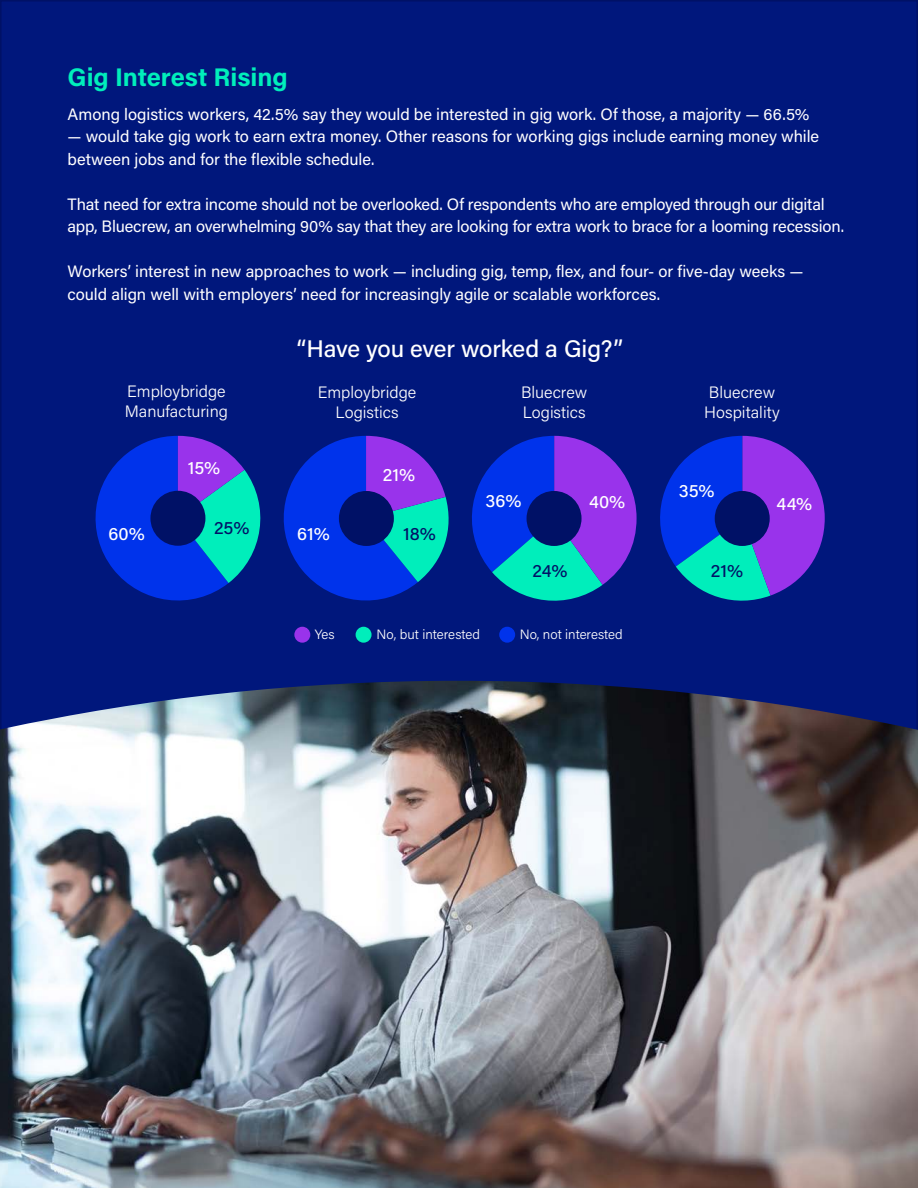
<style>
.page{position:relative;width:918px;height:1188px;background:#fff}
.page>*{position:absolute;margin:0;border:0;box-sizing:border-box;transform-origin:0 0}
.Subhead{font:700 25.5px "Acumin Pro";letter-spacing:-.005em;color:#0eb}
.t1{font:500 24px "Acumin Pro";letter-spacing:-.01em;color:#fff}
.t2{font:500 18px "Acumin Pro";letter-spacing:.005em;color:#fff}
.t3{font:500 18px "Acumin Pro";letter-spacing:-.005em;color:#016}
.Body_copy{font:16.5px/22.5px "Acumin Pro";letter-spacing:-.005em;color:#fff}
.t4{font:300 16.5px/19.8px "Acumin Pro";color:#fff}
.t5{font:300 13.5px "Acumin Pro";color:#fff}
</style>
<div class="page">
<div style="left:1px;top:1px;width:916px;height:822px;background:#00177c"></div>
<img style="left:0;top:681px;width:918px;height:507px">
<svg style="left:95px;top:436px;width:354px;height:165px"></svg>
<svg style="left:472px;top:436px;width:165px;height:165px"></svg>
<svg style="left:660px;top:436px;width:165px;height:165px"></svg>
<div style="left:294px;top:627px;width:16px;height:16px;background:#9933eb;border-radius:50%"></div>
<div style="left:356px;top:627px;width:16px;height:16px;background:#0eb;border-radius:50%"></div>
<div style="left:499px;top:627px;width:16px;height:16px;background:#0033eb;border-radius:50%"></div>
<div style="left:150px;top:491px;width:55px;height:55px;background:#016;border-radius:50%"></div>
<div style="left:339px;top:491px;width:55px;height:55px;background:#016;border-radius:50%"></div>
<div style="left:527px;top:491px;width:55px;height:55px;background:#016;border-radius:50%"></div>
<div style="left:715px;top:491px;width:55px;height:55px;background:#016;border-radius:50%"></div>
<p class="Subhead" style="left:68px;top:59px;width:222px">Gig Interest Rising</p>
<p class="Body_copy" style="left:68px;top:102px;width:743px">Among logistics workers, 42.5% say they would be interested in gig work. Of those, a majority — 66.5%</p>
<p class="Body_copy" style="left:68px;top:124px;width:753px">— would take gig work to earn extra money. Other reasons for working gigs include earning money while between jobs and for the flexible schedule.</p>
<p class="Body_copy" style="left:68px;top:192px;width:778px">That need for extra income should not be overlooked. Of respondents who are employed through our digital app, Bluecrew, an overwhelming 90% say that they are looking for extra work to brace for a looming recession.</p>
<p class="Body_copy" style="left:68px;top:259px;width:738px">Workers’ interest in new approaches to work — including gig, temp, flex, and four- or five-day weeks — could align well with employers’ need for increasingly agile or scalable workforces.</p>
<p class="t1" style="left:297px;top:332px;width:328px">“Have you ever worked a Gig?”</p>
<p class="t4" style="left:521px;top:382px;width:68px">Bluecrew<br>Logistics</p>
<p class="t4" style="left:125px;top:381px;width:105px">Employbridge<br>Manufacturing</p>
<p class="t4" style="left:704px;top:382px;width:77px">Bluecrew<br>Hospitality</p>
<p class="t4" style="left:318px;top:382px;width:100px;text-align:center">Employbridge<br>Logistics</p>
<p class="t2" style="left:188px;top:455px;width:34px">15%</p>
<p class="t2" style="left:383px;top:463px;width:34px">21%</p>
<p class="t3" style="left:214px;top:515px;width:37px">25%</p>
<p class="t3" style="left:403px;top:521px;width:34px">18%</p>
<p class="t2" style="left:109px;top:521px;width:38px">60%</p>
<p class="t2" style="left:297px;top:521px;width:34px">61%</p>
<p class="t2" style="left:485px;top:488px;width:37px">36%</p>
<p class="t2" style="left:679px;top:479px;width:37px">35%</p>
<p class="t2" style="left:589px;top:489px;width:38px">40%</p>
<p class="t2" style="left:777px;top:492px;width:37px">44%</p>
<p class="t3" style="left:533px;top:558px;width:36px">24%</p>
<p class="t3" style="left:711px;top:558px;width:34px">21%</p>
<p class="t5" style="left:315px;top:625px;width:21px">Yes</p>
<p class="t5" style="left:377px;top:625px;width:105px">No, but interested</p>
<p class="t5" style="left:520px;top:625px;width:105px">No, not interested</p>
</div>
